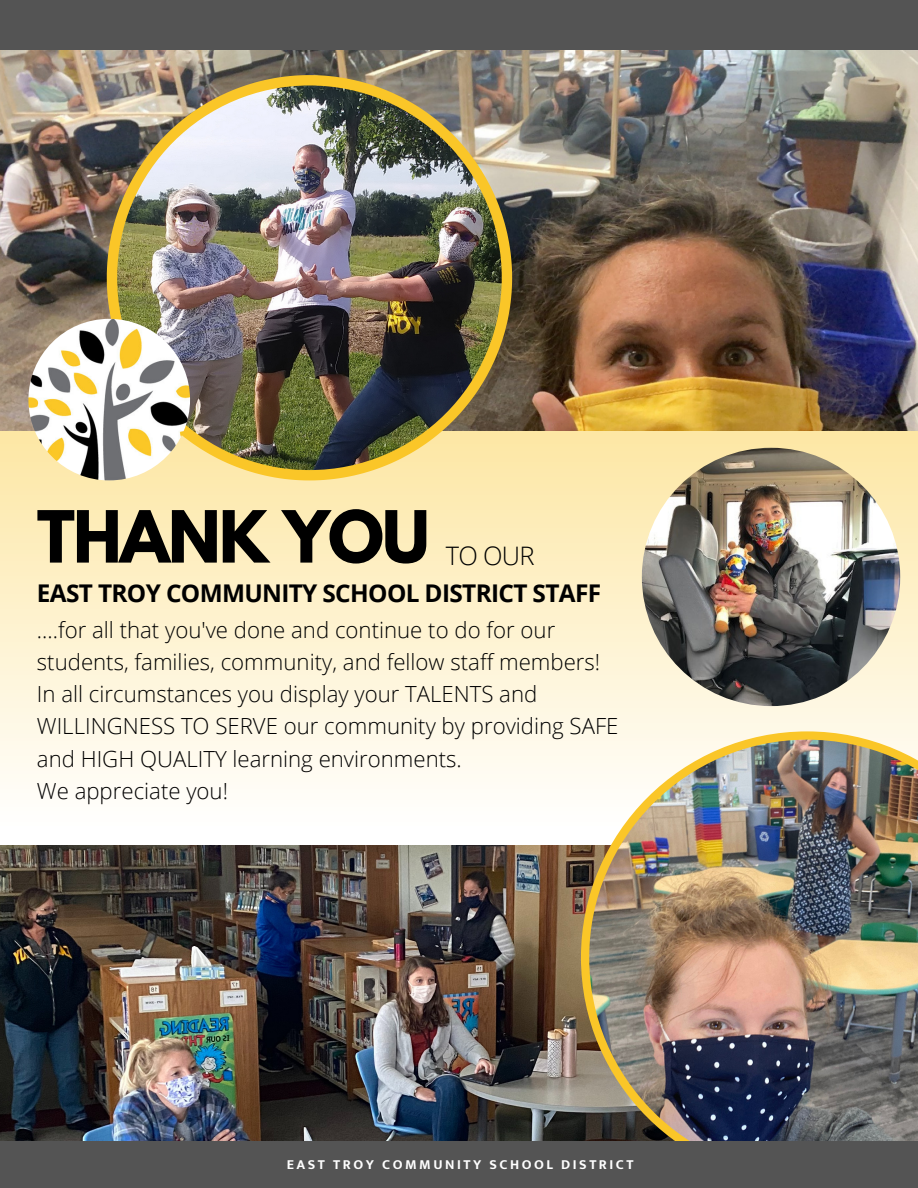
<style>
.page{position:relative;width:918px;height:1188px;background:#fff}
.page>*{position:absolute;margin:0;border:0;box-sizing:border-box;transform-origin:0 0}
.t1{font:700 63.6px "League Spartan";letter-spacing:-.025em;color:#000}
.t2{font:300 25.5px "Open Sans";color:#000}
.t3{font:700 24.45px "Open Sans";letter-spacing:-.025em;color:#000}
.t4{font:300 22.2px/32.1px "Open Sans";color:#000}
.t5{font:700 13.95px "Mukta";letter-spacing:.18em;color:#fff}
</style>
<div class="page">
<svg style="left:0;top:431px;width:918px;height:354px;background:#fdf1ce"></svg>
<img style="left:0;top:49px;width:918px;height:382px">
<img style="left:642px;top:448px;width:258px;height:258px;border-radius:50%">
<img style="left:107px;top:75px;width:405px;height:405px">
<img style="left:117px;top:85px;width:385px;height:385px;border-radius:50%">
<div style="left:0;top:0;width:918px;height:49px;background:#545454"></div>
<img style="left:28px;top:319px;width:162px;height:161px;border-radius:50%">
<img style="left:0;top:845px;width:581px;height:296px">
<img style="left:581px;top:731px;width:337px;height:410px">
<div style="left:0;top:1141px;width:918px;height:47px;background:#545454"></div>
<p class="t1" style="left:37px;top:505px;width:394px">THANK YOU</p>
<p class="t2" style="left:446px;top:538px;width:90px">TO OUR</p>
<p class="t3" style="left:37px;top:576px;width:566px">EAST TROY COMMUNITY SCHOOL DISTRICT STAFF</p>
<p class="t4" style="left:37px;top:613px;width:565px">....for all that you've done and continue to do for our students, families, community, and fellow staff members!</p>
<p class="t4" style="left:37px;top:678px;width:583px">In all circumstances you display your TALENTS and<br>WILLINGNESS TO SERVE our community by providing SAFE and HIGH QUALITY learning environments.</p>
<p class="t4" style="left:37px;top:774px;width:193px">We appreciate you!</p>
<p class="t5" style="left:287px;top:1156px;width:348px">EAST TROY COMMUNITY SCHOOL DISTRICT</p>
</div>
